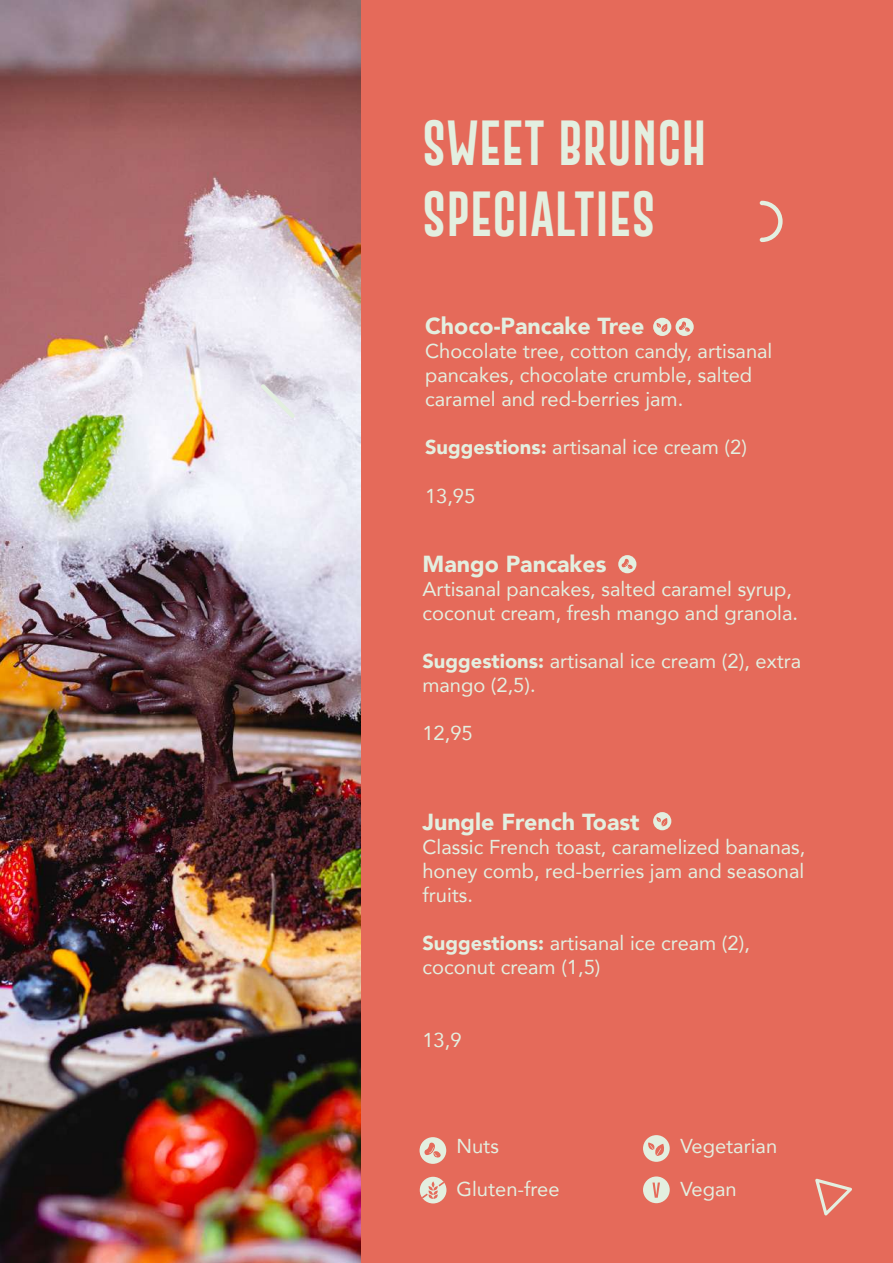
<style>
.page{position:relative;width:893px;height:1263px;background:#e56a5a}
.page>*{position:absolute;margin:0;border:0;box-sizing:border-box;transform-origin:0 0}
.t1{font:46.5px/71.1px "Gobold Extra 2";letter-spacing:.02em;color:#e3efe0}
.t2{font:900 23.25px "Avenir";color:#e3efe0}
.t3{font:20.1px/24.2px "Avenir";color:#e3efe0}
.s1{font-weight:900}
</style>
<div class="page">
<img style="left:0;top:0;width:360px;height:1263px">
<svg style="left:815px;top:1179px;width:37px;height:36px"></svg>
<svg style="left:760px;top:201px;width:23px;height:41px"></svg>
<svg style="left:261px;top:384px;width:34px;height:34px"></svg>
<div style="left:653px;top:812px;width:18px;height:18px;background:#e3efe0;border-radius:50%"></div>
<svg style="left:656px;top:817px;width:14px;height:10px"></svg>
<div style="left:618px;top:555px;width:18px;height:18px;background:#e3efe0;border-radius:50%"></div>
<svg style="left:621px;top:559px;width:12px;height:10px"></svg>
<div style="left:643px;top:1176px;width:27px;height:27px;background:#e3efe0;border-radius:50%"></div>
<svg style="left:652px;top:1182px;width:8px;height:16px"></svg>
<div style="left:643px;top:1135px;width:27px;height:27px;background:#e3efe0;border-radius:50%"></div>
<svg style="left:648px;top:1142px;width:20px;height:14px"></svg>
<div style="left:420px;top:1137px;width:26px;height:27px;background:#e3efe0;border-radius:50%"></div>
<svg style="left:424px;top:1142px;width:17px;height:16px"></svg>
<div style="left:420px;top:1177px;width:26px;height:26px;background:#e3efe0;border-radius:50%"></div>
<svg style="left:420px;top:1179px;width:26px;height:21px"></svg>
<div style="left:653px;top:318px;width:18px;height:18px;background:#e3efe0;border-radius:50%"></div>
<svg style="left:656px;top:323px;width:12px;height:9px"></svg>
<svg style="left:675px;top:318px;width:19px;height:18px"></svg>
<svg style="left:678px;top:321px;width:12px;height:11px"></svg>
<h1 class="t1" style="left:422px;top:108px;width:285px">SWEET BRUNCH<br>SPECIALTIES</h1>
<p class="t2" style="left:425px;top:306px;width:221px">Choco-Pancake Tree</p>
<p class="t3" style="left:425px;top:338px;width:349px">Chocolate tree, cotton candy, artisanal pancakes, chocolate crumble, salted caramel and red-berries jam.</p>
<p class="t3" style="left:425px;top:435px;width:323px"><span class="s1">Suggestions:</span> artisanal ice cream (2)</p>
<p class="t3" style="left:425px;top:483px;width:52px">13,95</p>
<p class="t2" style="left:422px;top:543px;width:186px">Mango Pancakes</p>
<p class="t3" style="left:422px;top:576px;width:377px">Artisanal pancakes, salted caramel syrup, coconut cream, fresh mango and granola.</p>
<p class="t3" style="left:422px;top:648px;width:380px"><span class="s1">Suggestions:</span> artisanal ice cream (2), extra mango (2,5).</p>
<p class="t3" style="left:422px;top:721px;width:52px">12,95</p>
<p class="t2" style="left:422px;top:801px;width:219px">Jungle French Toast</p>
<p class="t3" style="left:422px;top:834px;width:384px;text-align:justify">Classic French toast, caramelized bananas, honey comb, red-berries jam and seasonal fruits.</p>
<p class="t3" style="left:422px;top:930px;width:329px"><span class="s1">Suggestions:</span> artisanal ice cream (2), coconut cream (1,5)</p>
<p class="t3" style="left:422px;top:1027px;width:41px">13,9</p>
<p class="t3" style="left:456px;top:1124px;width:105px;line-height:42.9px">Nuts<br>Gluten-free</p>
<p class="t3" style="left:680px;top:1124px;width:98px;line-height:42.9px">Vegetarian<br>Vegan</p>
</div>
